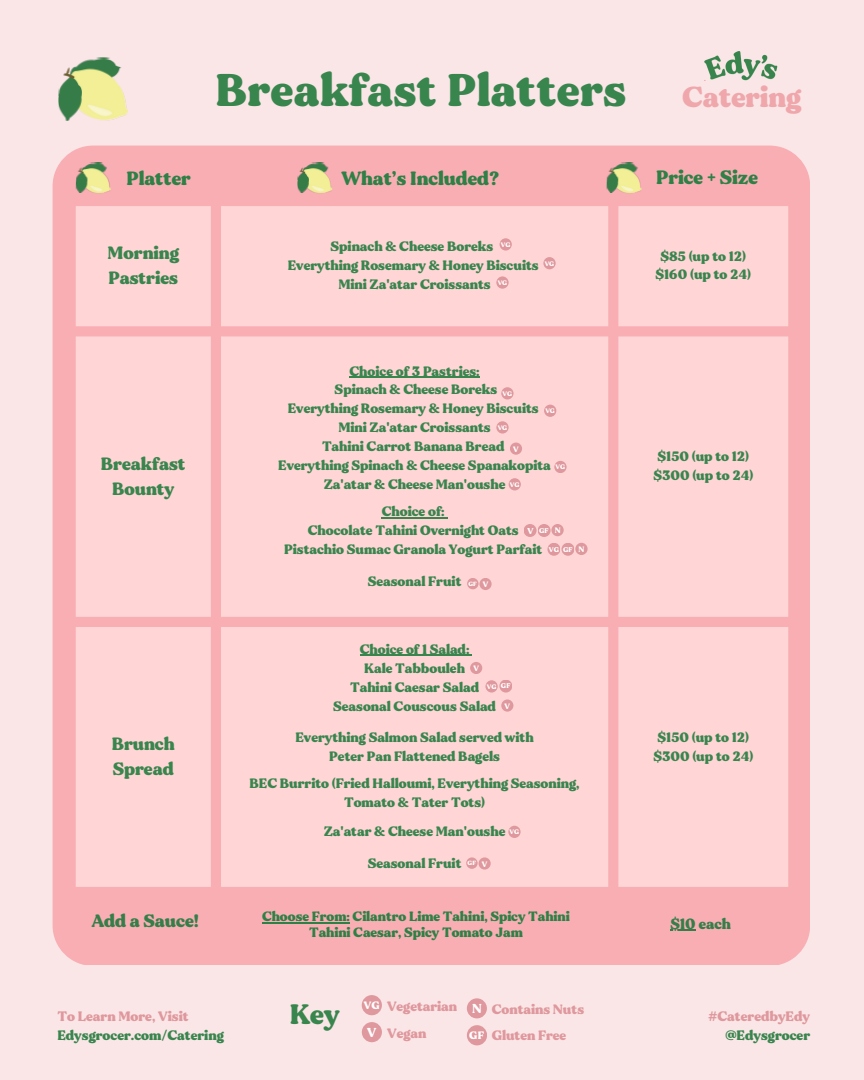
<style>
.page{position:relative;width:864px;height:1080px;background:#fae6e6}
.page>*{position:absolute;margin:0;border:0;box-sizing:border-box;transform-origin:0 0}
.t1{font:45.75px "MADE Gentle";letter-spacing:.01em;color:#39854e}
.t2{font:28.95px "MADE Gentle";color:#efa7ac}
.t3{font:28.05px "MADE Gentle";color:#39854e}
.t4{font:19.35px "MADE Gentle";color:#2f8046}
.t5{font:19.2px "MADE Gentle";color:#2f8046}
.t6{font:17.85px "MADE Gentle";color:#39854e}
.t7{font:17.85px "MADE Gentle";color:#367e49}
.t8{font:14.85px "MADE Gentle";color:#367e49}
.t9{font:13.65px/18.9px "MADE Gentle";color:#39854e;text-align:center}
.t10{font:13.65px/19.2px "MADE Gentle";color:#df989d;text-align:right}
.t11{font:13.5px/15.8px "MADE Gentle";color:#2f8046;text-align:center}
.t12{font:13.05px "MADE Gentle";color:#fff}
.t13{font:10.8px "MADE Gentle";color:#fff}
.t14{font:10.65px "MADE Gentle";color:#fff}
.t15{font:8.55px "MADE Gentle";color:#fff}
.t16{font:7.95px "MADE Gentle";color:#fff}
.t17{font:7.8px "MADE Gentle";color:#fff}
.t18{font:6.9px "MADE Gentle";letter-spacing:.04em;color:#fff}
.t19{font:6.45px "MADE Gentle";color:#fff}
.t20{font:6px "MADE Gentle";color:#fff}
.s1{color:#df989d}
.s2{color:#39854e}
</style>
<div class="page">
<div style="left:53px;top:146px;width:757px;height:819px;background:#f8aeb3;border-radius:40px"></div>
<div style="left:76px;top:206px;width:712px;height:681px;background:#ffd5d5"></div>
<hr style="left:350px;top:377px;width:130px;height:1px;background:#39854e">
<hr style="left:382px;top:517px;width:63px;height:1px;background:#39854e">
<hr style="left:360px;top:655px;width:110px;height:1px;background:#39854e">
<div style="left:543px;top:257px;width:13px;height:12px;background:#df989d;border-radius:50%"></div>
<div style="left:562px;top:543px;width:12px;height:13px;background:#df989d;border-radius:50%"></div>
<div style="left:547px;top:543px;width:13px;height:13px;background:#df989d;border-radius:50%"></div>
<div style="left:485px;top:680px;width:13px;height:13px;background:#df989d;border-radius:50%"></div>
<div style="left:499px;top:680px;width:13px;height:13px;background:#df989d;border-radius:50%"></div>
<div style="left:508px;top:826px;width:13px;height:12px;background:#df989d;border-radius:50%"></div>
<div style="left:470px;top:662px;width:12px;height:12px;background:#df989d;border-radius:50%"></div>
<div style="left:575px;top:543px;width:13px;height:12px;background:#df989d;border-radius:50%"></div>
<div style="left:466px;top:857px;width:12px;height:12px;background:#df989d;border-radius:50%"></div>
<div style="left:479px;top:857px;width:12px;height:13px;background:#df989d;border-radius:50%"></div>
<div style="left:467px;top:578px;width:12px;height:11px;background:#df989d;border-radius:50%"></div>
<div style="left:479px;top:578px;width:13px;height:12px;background:#df989d;border-radius:50%"></div>
<div style="left:538px;top:524px;width:13px;height:13px;background:#df989d;border-radius:50%"></div>
<div style="left:524px;top:524px;width:13px;height:13px;background:#df989d;border-radius:50%"></div>
<div style="left:551px;top:524px;width:13px;height:12px;background:#df989d;border-radius:50%"></div>
<div style="left:467px;top:998px;width:20px;height:20px;background:#df989d;border-radius:50%"></div>
<div style="left:362px;top:995px;width:20px;height:20px;background:#df989d;border-radius:50%"></div>
<div style="left:467px;top:1025px;width:20px;height:20px;background:#df989d;border-radius:50%"></div>
<div style="left:496px;top:276px;width:13px;height:13px;background:#df989d;border-radius:50%"></div>
<div style="left:501px;top:699px;width:12px;height:13px;background:#df989d;border-radius:50%"></div>
<img style="left:76px;top:162px;width:35px;height:31px">
<img style="left:704px;top:51px;width:74px;height:30px">
<img style="left:297px;top:162px;width:35px;height:31px">
<img style="left:607px;top:162px;width:35px;height:31px">
<img style="left:58px;top:57px;width:70px;height:64px">
<div style="left:510px;top:443px;width:12px;height:12px;background:#df989d;border-radius:50%"></div>
<div style="left:362px;top:1022px;width:20px;height:20px;background:#df989d;border-radius:50%"></div>
<hr style="left:262px;top:923px;width:88px;height:1px;background:#2f8046">
<svg style="left:670px;top:930px;width:26px;height:1px"></svg>
<div style="left:500px;top:238px;width:12px;height:13px;background:#df989d;border-radius:50%"></div>
<div style="left:501px;top:387px;width:13px;height:12px;background:#df989d;border-radius:50%"></div>
<div style="left:544px;top:405px;width:12px;height:12px;background:#df989d;border-radius:50%"></div>
<div style="left:496px;top:421px;width:13px;height:13px;background:#df989d;border-radius:50%"></div>
<div style="left:554px;top:461px;width:13px;height:12px;background:#df989d;border-radius:50%"></div>
<div style="left:509px;top:478px;width:12px;height:12px;background:#df989d;border-radius:50%"></div>
<h2 class="t1" style="left:215px;top:62px;width:413px">Breakfast Platters</h2>
<h4 class="t2" style="left:682px;top:79px;width:120px">Catering</h4>
<p class="t5" style="left:127px;top:166px;width:66px">Platter</p>
<h1 class="t5" style="left:341px;top:166px;width:159px">What’s Included?</h1>
<p class="t4" style="left:656px;top:166px;width:103px">Price + Size</p>
<h2 class="t6" style="left:108px;top:242px;width:73px">Morning</h2>
<p class="t6" style="left:108px;top:267px;width:71px">Pastries</p>
<p class="t9" style="left:331px;top:238px;width:164px">Spinach &amp; Cheese Boreks</p>
<p class="t9" style="left:288px;top:256px;width:252px">Everything Rosemary &amp; Honey Biscuits</p>
<p class="t9" style="left:338px;top:275px;width:154px">Mini Za'atar Croissants</p>
<h4 class="t19" style="left:501px;top:241px;width:11px">VG</h4>
<p class="t19" style="left:545px;top:259px;width:11px">VG</p>
<p class="t19" style="left:498px;top:279px;width:11px">VG</p>
<p class="t9" style="left:660px;top:247px;width:87px">$85 (up to 12)</p>
<p class="t9" style="left:656px;top:266px;width:97px">$160 (up to 24)</p>
<p class="t6" style="left:101px;top:453px;width:86px">Breakfast</p>
<p class="t6" style="left:112px;top:477px;width:64px">Bounty</p>
<p class="t6" style="left:112px;top:733px;width:65px">Brunch</p>
<p class="t6" style="left:113px;top:758px;width:63px">Spread</p>
<h3 class="t7" style="left:92px;top:910px;width:109px">Add a Sauce!</h3>
<p class="t9" style="left:57px;top:1007px;width:168px;text-align:left"><span class="s1">To Learn More, Visit<br></span>Edysgrocer.com/Catering</p>
<p class="t9" style="left:350px;top:362px;width:132px">Choice of 3 Pastries:</p>
<p class="t9" style="left:335px;top:381px;width:164px">Spinach &amp; Cheese Boreks</p>
<p class="t9" style="left:288px;top:400px;width:252px">Everything Rosemary &amp; Honey Biscuits</p>
<p class="t9" style="left:338px;top:418px;width:154px">Mini Za'atar Croissants</p>
<p class="t9" style="left:322px;top:437px;width:184px">Tahini Carrot Banana Bread</p>
<p class="t9" style="left:278px;top:456px;width:274px">Everything Spinach &amp; Cheese Spanakopita</p>
<p class="t9" style="left:324px;top:475px;width:183px">Za'atar &amp; Cheese Man'oushe</p>
<p class="t9" style="left:382px;top:502px;width:65px">Choice of:</p>
<p class="t9" style="left:308px;top:521px;width:213px">Chocolate Tahini Overnight Oats</p>
<p class="t9" style="left:284px;top:540px;width:260px">Pistachio Sumac Granola Yogurt Parfait</p>
<p class="t9" style="left:368px;top:572px;width:95px">Seasonal Fruit</p>
<h5 class="t19" style="left:503px;top:390px;width:11px">VG</h5>
<h4 class="t19" style="left:545px;top:407px;width:11px">VG</h4>
<h4 class="t19" style="left:498px;top:424px;width:11px">VG</h4>
<p class="t17" style="left:513px;top:444px;width:7px">V</p>
<h4 class="t19" style="left:556px;top:463px;width:11px">VG</h4>
<h4 class="t19" style="left:510px;top:481px;width:11px">VG</h4>
<h6 class="t15" style="left:528px;top:526px;width:8px">V</h6>
<h6 class="t18" style="left:539px;top:526px;width:11px">GF</h6>
<p class="t16" style="left:555px;top:525px;width:7px">N</p>
<h6 class="t16" style="left:579px;top:544px;width:7px">N</h6>
<h6 class="t18" style="left:549px;top:545px;width:12px">VG</h6>
<h6 class="t18" style="left:563px;top:545px;width:11px">GF</h6>
<h6 class="t20" style="left:468px;top:580px;width:10px">GF</h6>
<p class="t17" style="left:483px;top:580px;width:7px">V</p>
<p class="t9" style="left:360px;top:640px;width:111px">Choice of 1 Salad:</p>
<p class="t9" style="left:364px;top:659px;width:102px">Kale Tabbouleh</p>
<p class="t9" style="left:350px;top:678px;width:131px">Tahini Caesar Salad</p>
<p class="t9" style="left:333px;top:697px;width:164px">Seasonal Couscous Salad</p>
<p class="t9" style="left:296px;top:728px;width:240px">Everything Salmon Salad served with</p>
<p class="t9" style="left:329px;top:747px;width:172px">Peter Pan Flattened Bagels</p>
<p class="t9" style="left:250px;top:774px;width:332px">BEC Burrito (Fried Halloumi, Everything Seasoning,<br>Tomato &amp; Tater Tots)</p>
<p class="t9" style="left:324px;top:823px;width:183px">Za'atar &amp; Cheese Man'oushe</p>
<p class="t9" style="left:368px;top:854px;width:95px">Seasonal Fruit</p>
<h6 class="t17" style="left:473px;top:664px;width:7px">V</h6>
<p class="t19" style="left:487px;top:683px;width:11px">VG</p>
<p class="t18" style="left:501px;top:682px;width:11px">GF</p>
<h4 class="t17" style="left:505px;top:701px;width:7px">V</h4>
<p class="t19" style="left:510px;top:828px;width:11px">VG</p>
<h6 class="t20" style="left:468px;top:859px;width:10px">GF</h6>
<h6 class="t17" style="left:482px;top:859px;width:7px">V</h6>
<p class="t9" style="left:657px;top:448px;width:93px">$150 (up to 12)</p>
<p class="t9" style="left:653px;top:467px;width:101px">$300 (up to 24)</p>
<p class="t9" style="left:657px;top:728px;width:93px">$150 (up to 12)</p>
<p class="t9" style="left:653px;top:747px;width:101px">$300 (up to 24)</p>
<h5 class="t11" style="left:262px;top:909px;width:309px">Choose From: Cilantro Lime Tahini, Spicy Tahini<br>Tahini Caesar, Spicy Tomato Jam</h5>
<p class="t8" style="left:670px;top:914px;width:62px">$10 each</p>
<h4 class="t3" style="left:290px;top:997px;width:51px">Key</h4>
<p class="t14" style="left:364px;top:999px;width:17px">VG</p>
<p class="t10" style="left:387px;top:997px;width:72px">Vegetarian</p>
<h6 class="t12" style="left:367px;top:1025px;width:11px">V</h6>
<h6 class="t10" style="left:387px;top:1024px;width:41px">Vegan</h6>
<p class="t12" style="left:472px;top:1000px;width:11px">N</p>
<p class="t10" style="left:492px;top:1000px;width:94px">Contains Nuts</p>
<p class="t13" style="left:469px;top:1029px;width:16px">GF</p>
<h6 class="t10" style="left:492px;top:1026px;width:76px">Gluten Free</h6>
<h6 class="t10" style="left:708px;top:1007px;width:104px">#CateredbyEdy <span class="s2">@Edysgrocer</span></h6>
</div>
